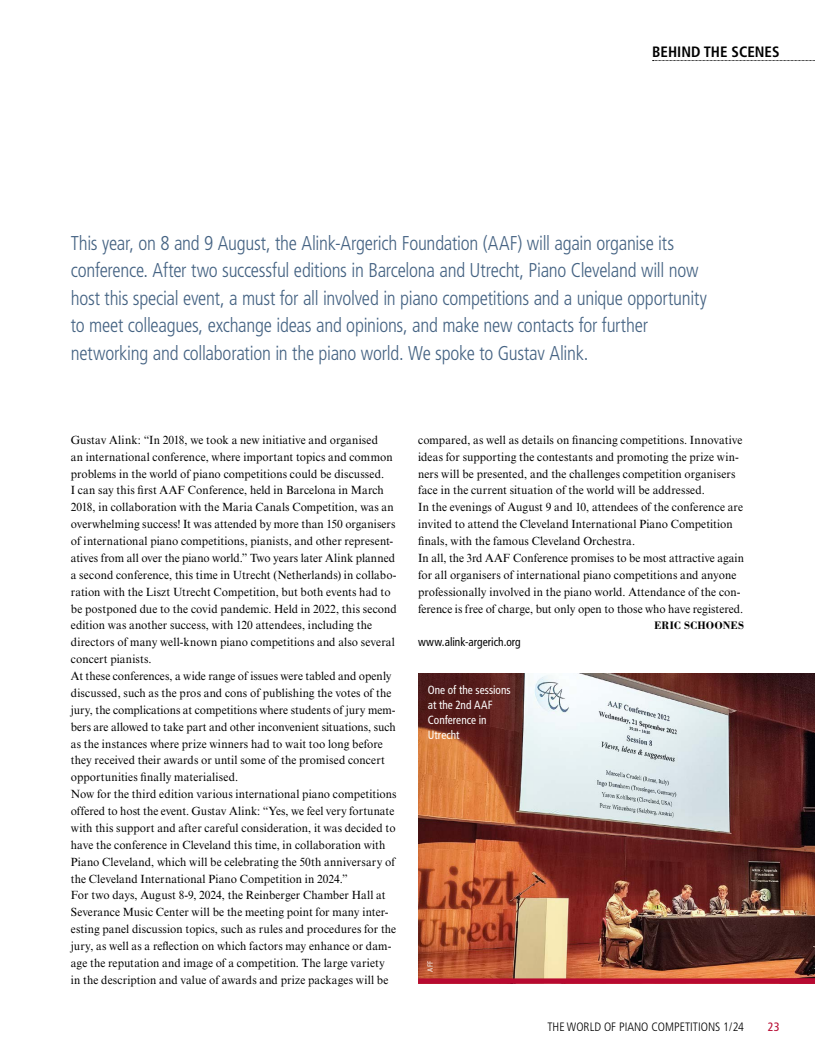
<style>
.page{position:relative;width:815px;height:1063px;background:#fff}
.page>*{position:absolute;margin:0;border:0;box-sizing:border-box;transform-origin:0 0}
.t1{font:300 condensed 20px/27.5px "Frutiger LT Std";letter-spacing:-.015em;color:#456383;scale:.96 1}
.t2{font:700 condensed 15px "Frutiger LT Std";color:#000}
.t3{font:300 condensed 12.12px "Frutiger LT Std";color:#000}
.t4{font:condensed 12.12px "Frutiger LT Std";color:#b70931}
.t5{font:11.88px/16.9px "Times New Roman MT Std";letter-spacing:.01em;color:#000;scale:.96 1}
.t6{font:condensed 11.88px/15px "Frutiger LT Std";color:#fff;scale:.95 1}
.t7{font:condensed 11.88px "Frutiger LT Std";color:#000;scale:.96 1}
.t8{font:700 11.25px "Bodoni Std";letter-spacing:.01em;color:#000;scale:.96 1}
.t9{font:condensed 7.5px "Frutiger LT Std";color:#fff;scale:.96 1}
</style>
<div class="page">
<img style="left:418px;top:673px;width:397px;height:305px">
<div style="left:418px;top:978px;width:397px;height:6px;background:#b70931"></div>
<svg style="left:653px;top:60px;width:162px;height:1px"></svg>
<p class="t2" style="left:652px;top:43px;width:129px">BEHIND THE SCENES</p>
<p class="t1" style="left:71px;top:229px;width:664px">This year, on 8 and 9 August, the Alink-Argerich Foundation (AAF) will again organise its conference. After two successful editions in Barcelona and Utrecht, Piano Cleveland will now host this special event, a must for all involved in piano competitions and a unique opportunity to meet colleagues, exchange ideas and opinions, and make new contacts for further networking and collaboration in the piano world. We spoke to Gustav Alink.</p>
<p class="t5" style="left:71px;top:431px;width:341px">Gustav Alink: “In 2018, we took a new initiative and organised<br>an international conference, where important topics and common problems in the world of piano competitions could be discussed.<br>I can say this first AAF Conference, held in Barcelona in March 2018, in collaboration with the Maria Canals Competition, was an overwhelming success! It was attended by more than 150 organisers of international piano competitions, pianists, and other represent&shy;atives from all over the piano world.” Two years later Alink planned a second conference, this time in Utrecht (Netherlands) in collabo&shy;ration with the Liszt Utrecht Competition, but both events had to be postponed due to the covid pandemic. Held in 2022, this second edition was another success, with 120 attendees, including the directors of many well-known piano competitions and also several concert pianists.<br>At these conferences, a wide range of issues were tabled and openly discussed, such as the pros and cons of publishing the votes of the jury, the complications at competitions where students of jury mem&shy;bers are allowed to take part and other inconvenient situations, such as the instances where prize winners had to wait too long before they received their awards or until some of the promised concert opportunities finally materialised.<br>Now for the third edition various international piano competitions offered to host the event. Gustav Alink: “Yes, we feel very fortunate with this support and after careful consideration, it was decided to have the conference in Cleveland this time, in collaboration with Piano Cleveland, which will be celebrating the 50th anniversary of the Cleveland International Piano Competition in 2024.”<br>For two days, August 8-9, 2024, the Reinberger Chamber Hall at Severance Music Center will be the meeting point for many inter&shy;esting panel discussion topics, such as rules and procedures for the jury, as well as a reflection on which factors may enhance or dam&shy;age the reputation and image of a competition. The large variety in the description and value of awards and prize packages will be</p>
<p class="t5" style="left:418px;top:431px;width:341px">compared, as well as details on financing competitions. Innovative ideas for supporting the contestants and promoting the prize win&shy;ners will be presented, and the challenges competition organisers face in the current situation of the world will be addressed.<br>In the evenings of August 9 and 10, attendees of the conference are invited to attend the Cleveland International Piano Competition finals, with the famous Cleveland Orchestra.<br>In all, the 3rd AAF Conference promises to be most attractive again for all organisers of international piano competitions and anyone professionally involved in the piano world. Attendance of the con&shy;ference is free of charge, but only open to those who have registered.</p>
<p class="t8" style="left:654px;top:619px;width:95px">ERIC SCHOONES</p>
<p class="t7" style="left:418px;top:635px;width:108px">www.alink-argerich.org</p>
<p class="t6" style="left:428px;top:682px;width:89px">One of the sessions at the 2nd AAF<br>Conference in<br>Utrecht</p>
<p class="t9" style="left:426px;top:972px;width:13px;rotate:-90deg">AFF</p>
<p class="t3" style="left:547px;top:1019px;width:198px">THE WORLD OF PIANO COMPETITIONS 1/24</p>
<p class="t4" style="left:768px;top:1019px;width:13px">23</p>
</div>
